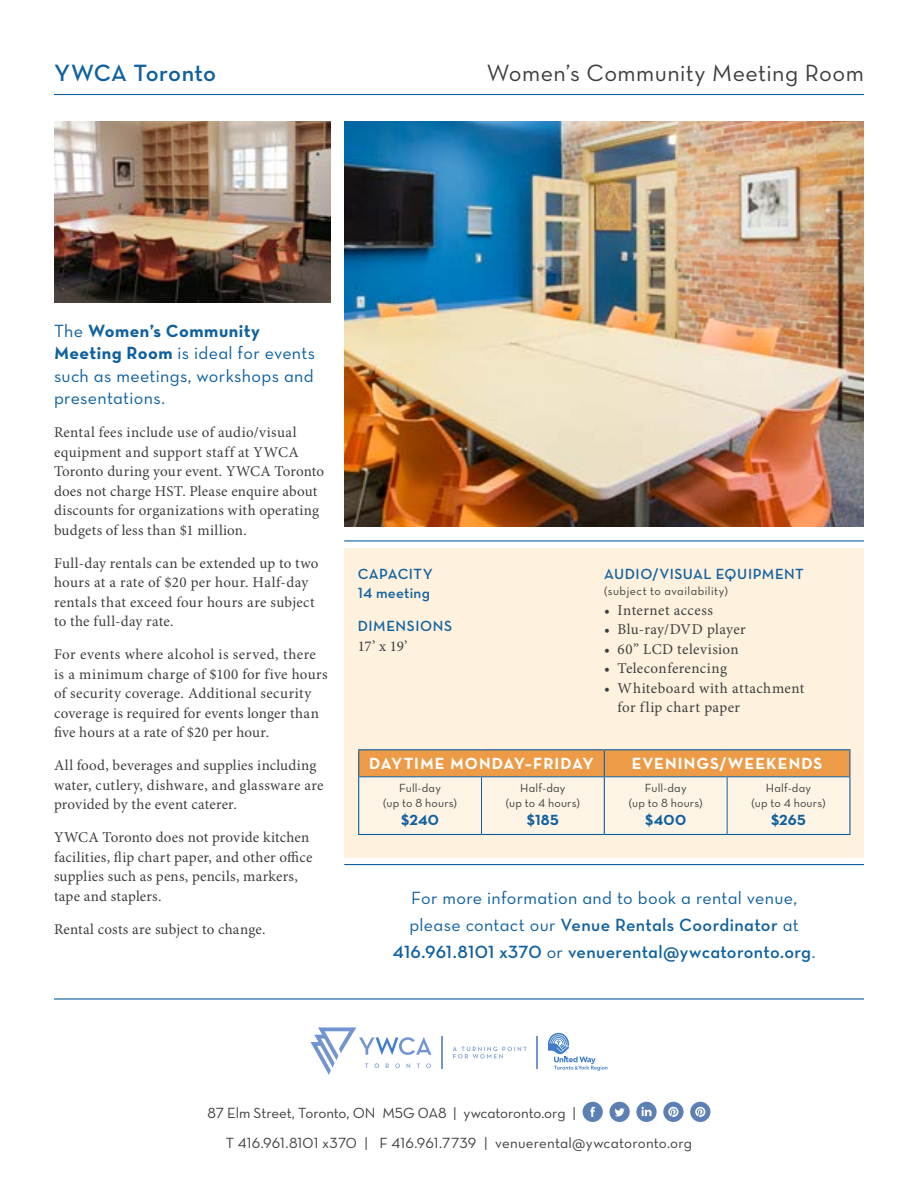
<style>
.page{position:relative;width:918px;height:1188px;background:#fff}
.page>*{position:absolute;margin:0;border:0;box-sizing:border-box;transform-origin:0 0}
.t1{font:24px "Neutra Text Book Alt";letter-spacing:.015em;color:#3d3f3f}
.t2{font:24px "Neutra Text Demi Alt";letter-spacing:.01em;color:#0f609f}
.t3{font:18px/22.5px "Neutra Text Book Alt";letter-spacing:.015em;color:#0f609f;text-align:justify}
.t4{font:18px/27px "Neutra Text Demi Alt";letter-spacing:.02em;color:#0f609f;text-align:center}
.t5{font:18px "Neutra Text Bold Alt";color:#0f609f}
.t6{font:16.5px "Neutra Text Bold Alt";letter-spacing:.065em;color:#fff}
.t7{font:15px/19.5px "Minion Pro";letter-spacing:.02em;color:#3d3f3f}
.t8{font:15px/30px "Neutra Text Book Alt";color:#3d3f3f}
.t9{font:15px/19.5px "Neutra Text Demi Alt";letter-spacing:.035em;color:#0f609f}
.t10{font:15px "Neutra Text Bold Alt";letter-spacing:.015em;color:#0f609f}
.t11{font:12px/15px "Neutra Text Book Alt";letter-spacing:.015em;color:#3d3f3f;text-align:center}
.t12{font:12px "Neutra Text Book Alt";letter-spacing:.04em;color:#3d3f3f}
.s1{font-family:"Neutra Text Book Alt"}
.s2{font-family:"Neutra Text Bold Alt"}
</style>
<div class="page">
<svg style="left:453px;top:1047px;width:74px;height:12px"></svg>
<hr style="left:442px;top:1036px;width:1px;height:33px;background:#7295d1">
<hr style="left:537px;top:1036px;width:1px;height:33px;background:#7295d1">
<svg style="left:310px;top:1027px;width:121px;height:48px"></svg>
<svg style="left:548px;top:1033px;width:60px;height:38px"></svg>
<hr style="left:54px;top:998px;width:810px;height:2px;background:#0f609f">
<hr style="left:54px;top:94px;width:810px;height:1px;background:#0f609f">
<svg style="left:583px;top:1102px;width:20px;height:20px"></svg>
<svg style="left:609px;top:1102px;width:21px;height:20px"></svg>
<svg style="left:636px;top:1102px;width:21px;height:20px"></svg>
<svg style="left:663px;top:1102px;width:21px;height:20px"></svg>
<svg style="left:690px;top:1102px;width:20px;height:20px"></svg>
<div style="left:344px;top:548px;width:520px;height:310px;background:#fef1de"></div>
<hr style="left:344px;top:540px;width:520px;height:2px;background:#0f609f">
<hr style="left:344px;top:864px;width:520px;height:1px;background:#0f609f">
<img style="left:344px;top:122px;width:520px;height:404px">
<img style="left:54px;top:122px;width:277px;height:180px">
<hr style="left:358px;top:749px;width:124px;height:1px;background:#0f609f">
<hr style="left:482px;top:749px;width:122px;height:1px;background:#0f609f">
<hr style="left:604px;top:749px;width:123px;height:1px;background:#0f609f">
<hr style="left:727px;top:749px;width:123px;height:1px;background:#0f609f">
<svg style="left:358px;top:750px;width:492px;height:84px"></svg>
<hr style="left:358px;top:777px;width:1px;height:57px;background:#0f609f">
<hr style="left:849px;top:777px;width:1px;height:57px;background:#0f609f">
<hr style="left:358px;top:834px;width:124px;height:1px;background:#0f609f">
<hr style="left:482px;top:834px;width:122px;height:1px;background:#0f609f">
<hr style="left:604px;top:834px;width:123px;height:1px;background:#0f609f">
<hr style="left:727px;top:834px;width:123px;height:1px;background:#0f609f">
<h1 class="t2" style="left:54px;top:58px;width:164px">YWCA Toronto</h1>
<h1 class="t1" style="left:487px;top:58px;width:379px">Women’s Community Meeting Room</h1>
<p class="t5" style="left:54px;top:319px;width:208px"><span class="s1">The</span> WOMEN’S COMMUNITY</p>
<p class="t3" style="left:54px;top:341px;width:263px"><span class="s2">MEETING ROOM</span> is ideal for events such as meetings, workshops and presentations.</p>
<p class="t7" style="left:54px;top:423px;width:272px">Rental fees include use of audio/visual equipment and support staff at YWCA Toronto during your event. YWCA Toronto does not charge HST. Please enquire about discounts for organizations with operating budgets of less than $1 million.</p>
<p class="t7" style="left:54px;top:554px;width:266px">Full-day rentals can be extended up to two hours at a rate of $20 per hour. Half-day rentals that exceed four hours are subject to the full-day rate.</p>
<p class="t7" style="left:54px;top:645px;width:275px">For events where alcohol is served, there is a minimum charge of $100 for five hours of security coverage. Additional security coverage is required for events longer than five hours at a rate of $20 per hour.</p>
<p class="t7" style="left:54px;top:756px;width:271px">All food, beverages and supplies including water, cutlery, dishware, and glassware are provided by the event caterer.</p>
<p class="t7" style="left:54px;top:828px;width:260px">YWCA Toronto does not provide kitchen facilities, flip chart paper, and other office supplies such as pens, pencils, markers, tape and staplers.</p>
<p class="t7" style="left:54px;top:920px;width:213px">Rental costs are subject to change.</p>
<p class="t9" style="left:358px;top:563px;width:74px">Capac ity<br>14 meeting</p>
<p class="t9" style="left:358px;top:616px;width:96px">Dimensions</p>
<p class="t7" style="left:358px;top:637px;width:51px">17’ x 19’</p>
<p class="t9" style="left:604px;top:563px;width:201px">audio/Visual Equipment</p>
<p class="t12" style="left:604px;top:584px;width:125px">(subject to availability)</p>
<p class="t7" style="left:604px;top:601px;width:110px">• Internet access</p>
<p class="t7" style="left:604px;top:620px;width:143px">• Blu-ray/DVD player</p>
<p class="t7" style="left:604px;top:640px;width:136px">• 60” LCD television</p>
<p class="t7" style="left:604px;top:659px;width:124px">• Teleconferencing</p>
<p class="t7" style="left:618px;top:679px;width:188px;text-indent:-14px">• Whiteboard with attachment for flip chart paper</p>
<p class="t6" style="left:369px;top:753px;width:226px">DAYTIME MONDAY–FRIDAY</p>
<p class="t6" style="left:632px;top:753px;width:192px">EVENINGS/WEEKENDS</p>
<p class="t11" style="left:383px;top:781px;width:75px">Full-day<br>(up to 8 hours)</p>
<p class="t10" style="left:401px;top:811px;width:39px">$240</p>
<p class="t11" style="left:506px;top:781px;width:75px">Half-day<br>(up to 4 hours)</p>
<p class="t10" style="left:527px;top:811px;width:34px">$185</p>
<p class="t11" style="left:752px;top:781px;width:75px">Half-day<br>(up to 4 hours)</p>
<p class="t10" style="left:771px;top:811px;width:36px">$265</p>
<p class="t11" style="left:629px;top:781px;width:75px">Full-day<br>(up to 8 hours)</p>
<p class="t10" style="left:645px;top:811px;width:42px">$400</p>
<p class="t3" style="left:411px;top:887px;width:387px">For more information and to book a rental venue,</p>
<p class="t4" style="left:393px;top:911px;width:424px"><span class="s1">please contact our</span> Venue Rentals Coordinator <span class="s1">at<br></span>416.961.8101 x370 <span class="s1">or</span> venuerental@ywcatoronto.org<span class="s1">.</span></p>
<p class="t8" style="left:226px;top:1097px;width:468px;text-indent:-18px">87 Elm Street, Toronto, ON M5G 0A8 | ywcatoronto.org |<br>T 416.961.8101 x370 | F 416.961.7739 | venuerental@ywcatoronto.org</p>
</div>
